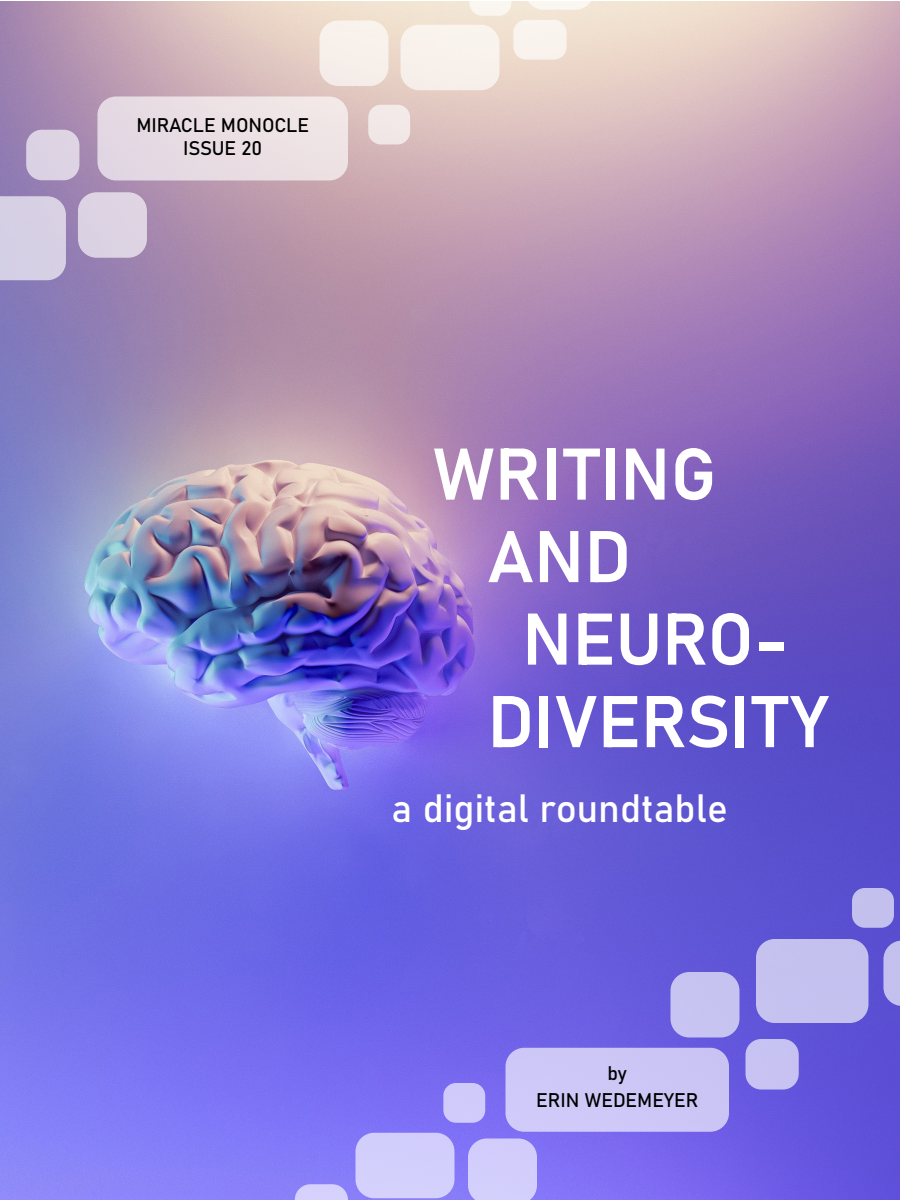
<style>
.page{position:relative;width:900px;height:1200px;background:#fff}
.page>*{position:absolute;margin:0;border:0;box-sizing:border-box;transform-origin:0 0}
.t1{font:72px/82.5px "Bahnschrift";color:#fff;text-align:center}
.t2{font:39px "Bahnschrift";color:#fff}
.t3{font:19.5px "Bahnschrift";color:#000}
</style>
<div class="page">
<img style="left:0;top:2px;width:900px;height:1198px">
<div style="left:757px;top:940px;width:111px;height:82px;background:#c5c1ef;border-radius:18px"></div>
<div style="left:756px;top:939px;width:112px;height:84px;border:2px solid #fff;border-radius:18px"></div>
<div style="left:671px;top:973px;width:68px;height:64px;background:#c7c4f1;border-radius:18px"></div>
<div style="left:670px;top:972px;width:70px;height:65px;border:2px solid #fff;border-radius:18px"></div>
<div style="left:746px;top:1040px;width:52px;height:49px;background:#c7c2f2;border-radius:15px"></div>
<div style="left:746px;top:1039px;width:53px;height:51px;border:2px solid #fff;border-radius:15px"></div>
<div style="left:506px;top:1049px;width:222px;height:82px;background:#cdc7f6;border-radius:18px"></div>
<div style="left:506px;top:1048px;width:223px;height:84px;border:2px solid #fff;border-radius:18px"></div>
<svg style="left:468px;top:1138px;width:69px;height:62px;background:#cdc8fb"></svg>
<div style="left:444px;top:1084px;width:41px;height:38px;background:#d0cbfa;border-radius:12px"></div>
<div style="left:443px;top:1083px;width:42px;height:40px;border:2px solid #fff;border-radius:12px"></div>
<div style="left:356px;top:1134px;width:98px;height:63px;background:#d3cffc;border-radius:18px"></div>
<div style="left:356px;top:1133px;width:98px;height:65px;border:2px solid #fff;border-radius:18px"></div>
<div style="left:853px;top:889px;width:40px;height:38px;background:#c4c0ee;border-radius:12px"></div>
<div style="left:852px;top:888px;width:42px;height:40px;border:2px solid #fff;border-radius:12px"></div>
<div style="left:0;top:196px;width:66px;height:84px;background:#d6d0e4"></div>
<div style="left:79px;top:193px;width:67px;height:64px;background:#ddd3e3;border-radius:18px"></div>
<div style="left:78px;top:192px;width:69px;height:66px;border:2px solid #fff;border-radius:18px"></div>
<div style="left:27px;top:130px;width:52px;height:50px;background:#dcd3e3;border-radius:15px"></div>
<div style="left:26px;top:130px;width:53px;height:50px;border:2px solid #fff;border-radius:15px"></div>
<div style="left:98px;top:97px;width:249px;height:83px;background:#eadee3;border-radius:18px"></div>
<div style="left:97px;top:96px;width:251px;height:84px;border:2px solid #fff;border-radius:18px"></div>
<div style="left:320px;top:21px;width:68px;height:64px;background:#f7efea;border-radius:18px"></div>
<div style="left:320px;top:20px;width:68px;height:66px;border:2px solid #fff;border-radius:18px"></div>
<div style="left:369px;top:105px;width:40px;height:39px;background:#f2e8e7;border-radius:12px"></div>
<div style="left:368px;top:105px;width:42px;height:39px;border:2px solid #fff;border-radius:12px"></div>
<div style="left:401px;top:25px;width:98px;height:64px;background:#f8f1ec;border-radius:18px"></div>
<div style="left:400px;top:25px;width:100px;height:65px;border:2px solid #fff;border-radius:18px"></div>
<svg style="left:469px;top:1px;width:42px;height:15px"></svg>
<svg style="left:883px;top:940px;width:17px;height:66px"></svg>
<div style="left:514px;top:21px;width:52px;height:38px;background:#f9f3ee;border-radius:12px"></div>
<div style="left:513px;top:20px;width:54px;height:40px;border:2px solid #fff;border-radius:12px"></div>
<svg style="left:525px;top:1px;width:69px;height:9px"></svg>
<svg style="left:295px;top:1184px;width:53px;height:16px"></svg>
<p class="t3" style="left:136px;top:110px;width:174px">MIRACLE MONOCLE</p>
<p class="t3" style="left:183px;top:133px;width:80px">ISSUE 20</p>
<p class="t1" style="left:433px;top:428px;width:285px">WRITING</p>
<p class="t1" style="left:487px;top:511px;width:146px">AND</p>
<p class="t1" style="left:487px;top:593px;width:342px">NEURO-<br>DIVERSITY</p>
<p class="t2" style="left:391px;top:779px;width:338px">a digital roundtable</p>
<p class="t3" style="left:607px;top:1058px;width:21px">by</p>
<p class="t3" style="left:536px;top:1085px;width:164px">ERIN WEDEMEYER</p>
</div>
